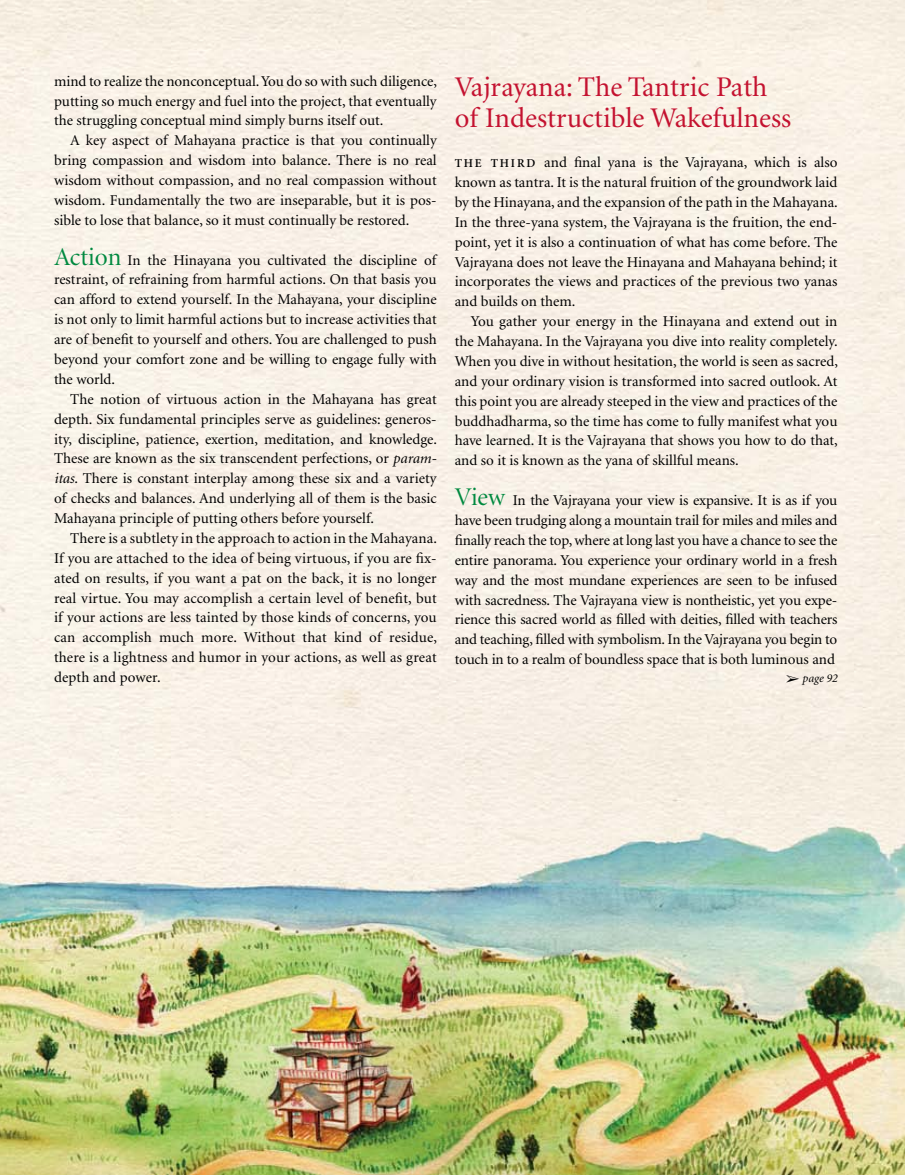
<style>
.page{position:relative;width:905px;height:1175px;background:#fff}
.page>*{position:absolute;margin:0;border:0;box-sizing:border-box;transform-origin:0 0}
.t1{font:28.5px/31.5px "Minion";color:#c41230}
.t2{font:15px/19.8px "Minion";color:#000;text-align:justify}
.t3{font:italic 12px "Minion";color:#000}
.s1{font-family:"Minion Display";font-size:25.5px;color:#00893f}
.s2{font-style:italic}
.s3{font-weight:600;font-size:12px}
</style>
<div class="page">
<img style="left:0;top:0;width:904px;height:1174px">
<p class="t2" style="left:54px;top:71px;width:384px">mind to realize the nonconceptual. You do so with such diligence, putting so much energy and fuel into the project, that eventually the struggling conceptual mind simply burns itself out.</p>
<p class="t2" style="left:54px;top:131px;width:384px;text-indent:16px">A key aspect of Mahayana practice is that you continually bring compassion and wisdom into balance. There is no real wisdom without compassion, and no real compassion without wisdom. Fundamentally the two are inseparable, but it is pos&shy;sible to lose that balance, so it must continually be restored.</p>
<p class="t2" style="left:54px;top:250px;width:384px"><span class="s1">Action</span> In the Hinayana you cultivated the discipline of restraint, of refraining from harmful actions. On that basis you can afford to extend yourself. In the Mahayana, your discipline is not only to limit harmful actions but to increase activities that are of benefit to yourself and others. You are challenged to push beyond your comfort zone and be willing to engage fully with the world.</p>
<p class="t2" style="left:54px;top:389px;width:384px;text-indent:16px">The notion of virtuous action in the Mahayana has great depth. Six fundamental principles serve as guidelines: generos&shy;ity, discipline, patience, exertion, meditation, and knowledge.<br>These are known as the six transcendent perfections, or <span class="s2">param&shy;itas</span>. There is constant interplay among these six and a variety of checks and balances. And underlying all of them is the basic Mahayana principle of putting others before yourself.</p>
<p class="t2" style="left:54px;top:528px;width:384px;text-indent:16px">There is a subtlety in the approach to action in the Mahayana.<br>If you are attached to the idea of being virtuous, if you are fix&shy;ated on results, if you want a pat on the back, it is no longer real virtue. You may accomplish a certain level of benefit, but if your actions are less tainted by those kinds of concerns, you can accomplish much more. Without that kind of residue, there is a lightness and humor in your actions, as well as great depth and power.</p>
<h1 class="t1" style="left:454px;top:72px;width:338px">Vajrayana: The Tantric Path of Indestructible Wakefulness</h1>
<p class="t2" style="left:454px;top:153px;width:384px"><span class="s3">T he third</span> and final yana is the Vajrayana, which is also known as tantra. It is the natural fruition of the groundwork laid by the Hinayana, and the expansion of the path in the Mahayana.<br>In the three-yana system, the Vajrayana is the fruition, the end&shy;point, yet it is also a continuation of what has come before. The Vajrayana does not leave the Hinayana and Mahayana behind; it incorporates the views and practices of the previous two yanas and builds on them.</p>
<p class="t2" style="left:455px;top:312px;width:384px;text-indent:16px">You gather your energy in the Hinayana and extend out in the Mahayana. In the Vajrayana you dive into reality completely.<br>When you dive in without hesitation, the world is seen as sacred, and your ordinary vision is transformed into sacred outlook. At this point you are already steeped in the view and practices of the buddhadharma, so the time has come to fully manifest what you have learned. It is the Vajrayana that shows you how to do that, and so it is known as the yana of skillful means.</p>
<p class="t2" style="left:454px;top:491px;width:384px"><span class="s1">View</span> In the Vajrayana your view is expansive. It is as if you have been trudging along a mountain trail for miles and miles and finally reach the top, where at long last you have a chance to see the entire panorama. You experience your ordinary world in a fresh way and the most mundane experiences are seen to be infused with sacredness. The Vajrayana view is nontheistic, yet you expe&shy;rience this sacred world as filled with deities, filled with teachers and teaching, filled with symbolism. In the Vajrayana you begin to touch in to a realm of boundless space that is both luminous and</p>
<p class="t3" style="left:785px;top:672px;width:53px">➢ page 92</p>
</div>
